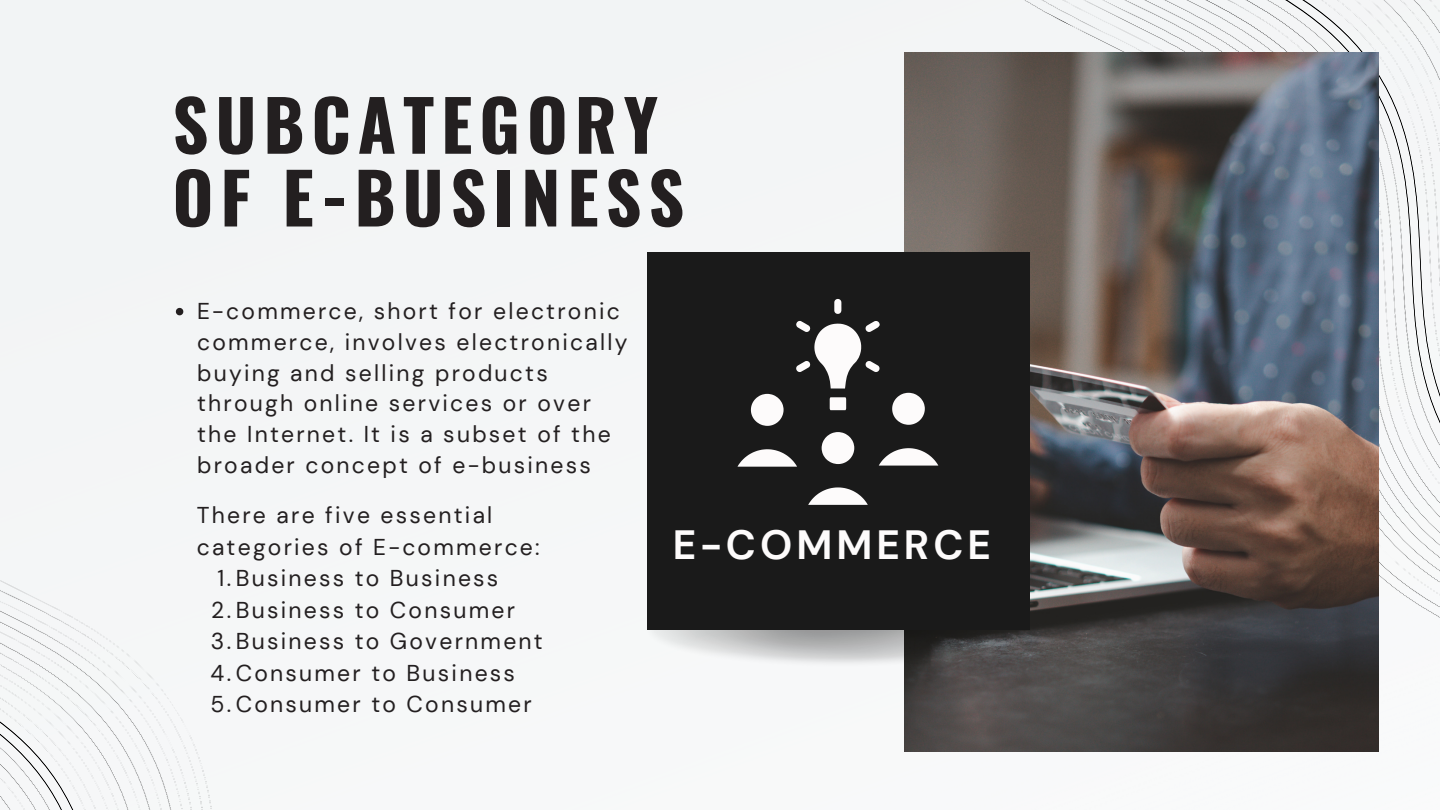
<style>
.page{position:relative;width:1440px;height:810px;background:#fff}
.page>*{position:absolute;margin:0;border:0;box-sizing:border-box;transform-origin:0 0}
.t1{font:700 70px/72.8px "Oswald";letter-spacing:.1em;color:#231f20}
.t2{font:700 40.8px "DM Sans";letter-spacing:.1em;color:#fdfbfb}
.t3{font:22.9px/30.7px "DM Sans";letter-spacing:.1em;color:#231f20}
</style>
<div class="page">
<div style="left:0;top:0;width:996px;height:752px;background:#f3f5f6"></div>
<svg style="left:996px;top:0;width:444px;height:752px;fill:#f5f6f7"></svg>
<img style="left:905px;top:52px;width:474px;height:699px">
<img style="left:646px;top:627px;width:384px;height:40px">
<div style="left:647px;top:252px;width:383px;height:378px;background:#1a1a1a"></div>
<div style="left:0;top:485px;width:565px;height:325px;background:#f5f7f8"></div>
<svg style="left:737px;top:299px;width:201px;height:206px"></svg>
<svg style="left:176px;top:308px;width:7px;height:7px"></svg>
<p class="t1" style="left:173px;top:86px;width:513px">SUBCATEGORY<br>OF E-BUSINESS</p>
<p class="t3" style="left:197px;top:296px;width:432px">E-commerce, short for electronic commerce, involves electronically buying and selling products through online services or over the Internet. It is a subset of the broader concept of e-business</p>
<p class="t3" style="left:197px;top:500px;width:345px;line-height:31.5px">There are five essential categories of E-commerce:</p>
<p class="t3" style="left:218px;top:563px;width:282px">1.Business to Business</p>
<p class="t3" style="left:211px;top:595px;width:305px">2.Business to Consumer</p>
<p class="t3" style="left:211px;top:626px;width:333px">3.Business to Government</p>
<p class="t3" style="left:211px;top:658px;width:306px">4.Consumer to Business</p>
<p class="t3" style="left:210px;top:689px;width:323px">5.Consumer to Consumer</p>
<p class="t2" style="left:673px;top:518px;width:320px">E-COMMERCE</p>
</div>
